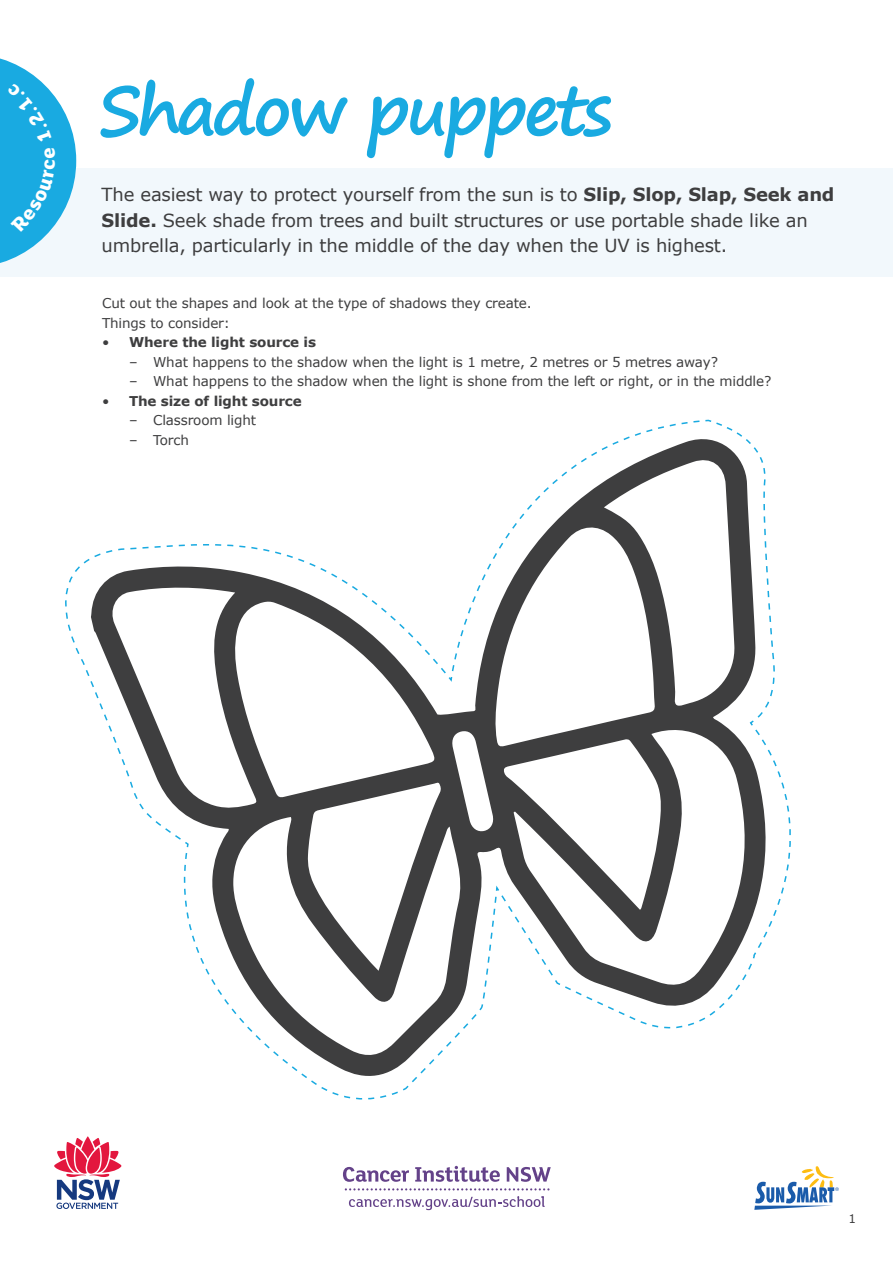
<style>
.page{position:relative;width:893px;height:1263px;background:#fff}
.page>*{position:absolute;margin:0;border:0;box-sizing:border-box;transform-origin:0 0}
.t1{font:700 68.4px "Segoe Print";letter-spacing:-.06em;color:#19aae1}
.t2{font:18px/25.5px "Verdana";letter-spacing:-.01em;color:#3e3e3f}
.t3{font:13.5px "Verdana";letter-spacing:-.01em;color:#3e3e3f}
.t4{font:700 13.5px "Verdana";letter-spacing:-.01em;color:#3e3e3f}
.t5{font:12px "Verdana";color:#3e3e3f}
.s1{font-weight:700}
.s2{font-weight:400}
</style>
<div class="page">
<svg style="left:775px;top:762px;width:16px;height:153px"></svg>
<svg style="left:332px;top:1092px;width:66px;height:8px"></svg>
<svg style="left:65px;top:566px;width:14px;height:88px"></svg>
<svg style="left:79px;top:419px;width:696px;height:673px"></svg>
<div style="left:0;top:168px;width:893px;height:108px;background:#f2f8fc"></div>
<svg style="left:754px;top:1166px;width:85px;height:44px"></svg>
<svg style="left:54px;top:1136px;width:68px;height:73px"></svg>
<svg style="left:343px;top:1166px;width:208px;height:16px"></svg>
<svg style="left:345px;top:1188px;width:204px;height:2px"></svg>
<svg style="left:349px;top:1196px;width:196px;height:14px"></svg>
<svg style="left:0;top:58px;width:76px;height:205px"></svg>
<p class="t1" style="left:98px;top:48px;width:516px">Shadow puppets</p>
<p class="t2" style="left:102px;top:182px;width:734px">The easiest way to protect yourself from the sun is to <span class="s1">Slip, Slop, Slap, Seek and<br>Slide.</span> Seek shade from trees and built structures or use portable shade like an umbrella, particularly in the middle of the day when the UV is highest.</p>
<p class="t3" style="left:102px;top:294px;width:431px">Cut out the shapes and look at the type of shadows they create.</p>
<p class="t3" style="left:102px;top:314px;width:129px">Things to consider:</p>
<p class="t4" style="left:102px;top:333px;width:215px"><span class="s2">•</span> Where the light source is</p>
<p class="t3" style="left:129px;top:353px;width:590px">– What happens to the shadow when the light is 1 metre, 2 metres or 5 metres away?</p>
<p class="t3" style="left:129px;top:372px;width:644px">– What happens to the shadow when the light is shone from the left or right, or in the middle?</p>
<p class="t4" style="left:102px;top:392px;width:201px"><span class="s2">•</span> The size of light source</p>
<p class="t3" style="left:129px;top:411px;width:129px">– Classroom light</p>
<p class="t3" style="left:129px;top:431px;width:61px">– Torch</p>
<p class="t5" style="left:848px;top:1211px;width:9px">1</p>
</div>
